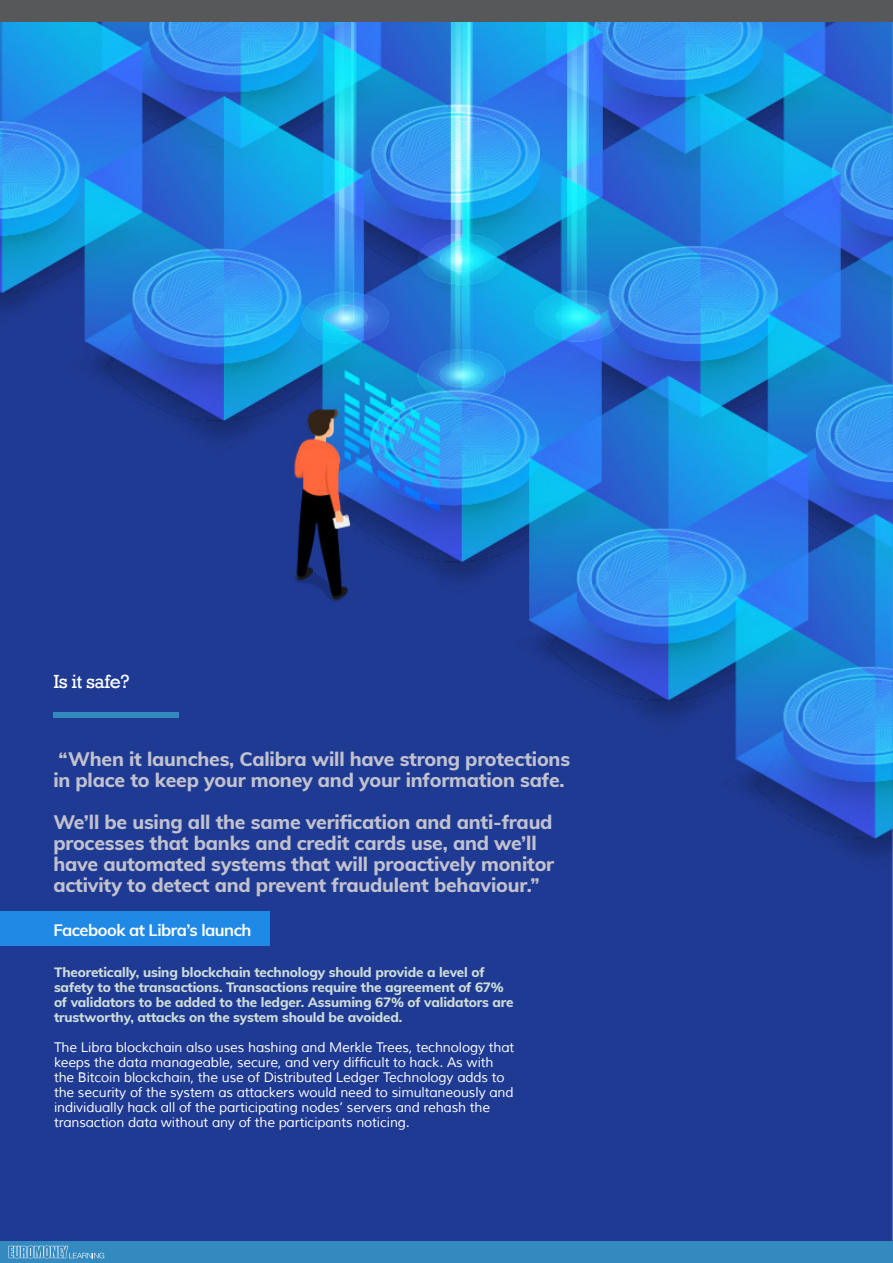
<style>
.page{position:relative;width:893px;height:1263px;background:#fff}
.page>*{position:absolute;margin:0;border:0;box-sizing:border-box;transform-origin:0 0}
.t1{font:800 19.5px/21px "Muli";letter-spacing:-.01em;color:#c2c2ce}
.t2{font:19.5px "Rockwell";letter-spacing:-.03em;color:#fff}
.t3{font:700 16.5px "Muli";letter-spacing:-.03em;color:#fff}
.t4{font:13.5px/15px "Muli";letter-spacing:-.01em;color:#fff}
.t5{font:800 13.5px/15px "Muli";letter-spacing:-.01em;color:#ceddda}
</style>
<div class="page">
<img style="left:0;top:22px;width:893px;height:1219px">
<div style="left:53px;top:712px;width:126px;height:6px;background:#3489bf"></div>
<div style="left:0;top:911px;width:270px;height:35px;background:#2089e5"></div>
<div style="left:0;top:1241px;width:893px;height:22px;background:#3489bf"></div>
<div style="left:0;top:0;width:893px;height:22px;background:#57585a"></div>
<svg style="left:9px;top:1246px;width:95px;height:12px"></svg>
<p class="t2" style="left:53px;top:670px;width:78px">Is it safe?</p>
<p class="t1" style="left:53px;top:747px;width:518px">“When it launches, Calibra will have strong protections in place to keep your money and your information safe.</p>
<p class="t1" style="left:53px;top:810px;width:502px">We’ll be using all the same verification and anti-fraud processes that banks and credit cards use, and we’ll have automated systems that will proactively monitor activity to detect and prevent fraudulent behaviour.”</p>
<p class="t3" style="left:53px;top:917px;width:200px">Facebook at Libra’s launch</p>
<p class="t5" style="left:54px;top:964px;width:461px">Theoretically, using blockchain technology should provide a level of safety to the transactions. Transactions require the agreement of 67% of validators to be added to the ledger. Assuming 67% of validators are trustworthy, attacks on the system should be avoided.</p>
<p class="t4" style="left:54px;top:1040px;width:462px">The Libra blockchain also uses hashing and Merkle Trees, technology that keeps the data manageable, secure, and very difficult to hack. As with the Bitcoin blockchain, the use of Distributed Ledger Technology adds to the security of the system as attackers would need to simultaneously and individually hack all of the participating nodes’ servers and rehash the transaction data without any of the participants noticing.</p>
</div>
